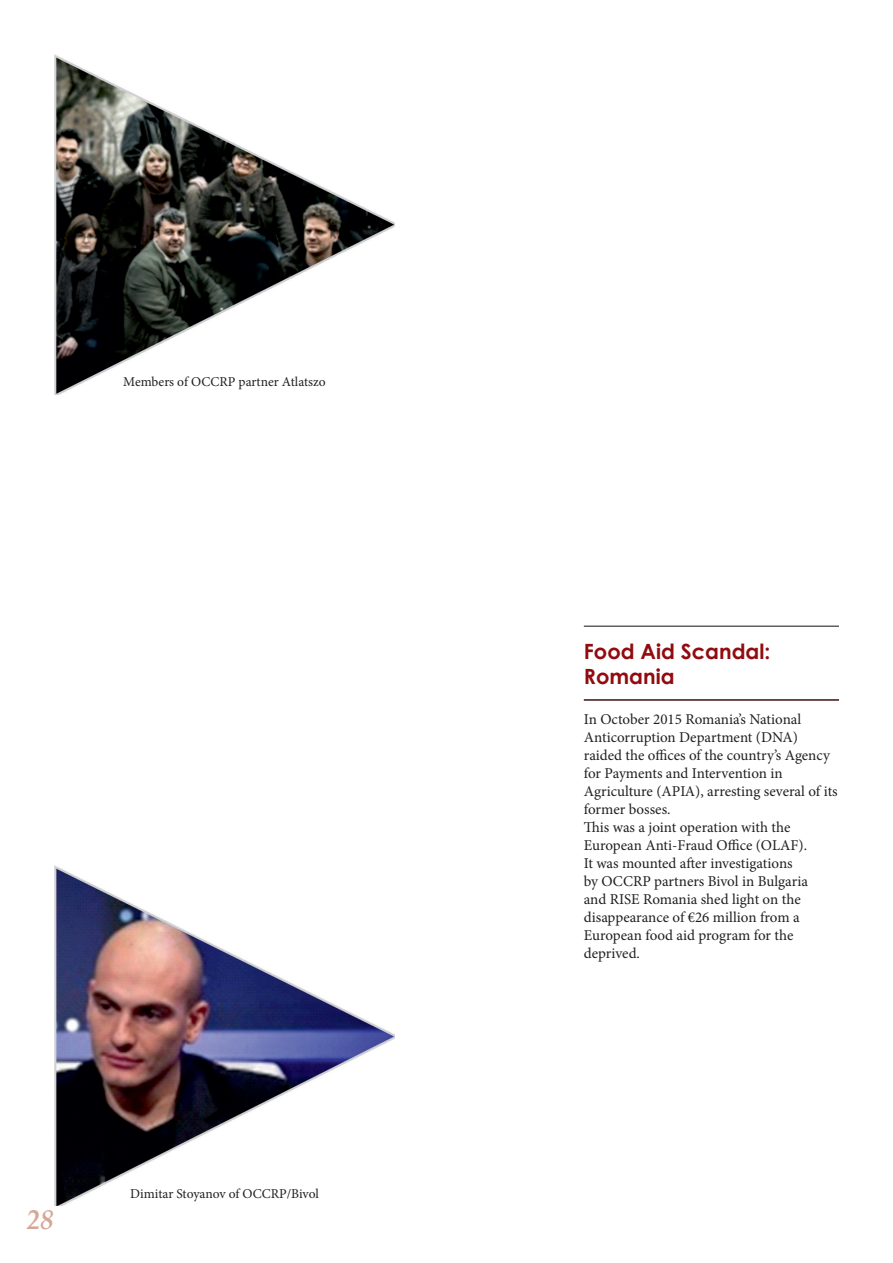
<style>
.page{position:relative;width:893px;height:1263px;background:#fff}
.page>*{position:absolute;margin:0;border:0;box-sizing:border-box;transform-origin:0 0}
.t1{font:italic 700 27px "Book Antiqua";color:#d7a795}
.t2{font:700 21px/25.2px "Century Gothic";color:#910b0f}
.t3{font:15px/18px "Minion Pro";color:#231f20}
.t4{font:13.5px "Minion Pro";color:#231f20}
</style>
<div class="page">
<hr style="left:584px;top:626px;width:255px;height:1px;background:#231f20">
<hr style="left:584px;top:699px;width:255px;height:1px;background:#231f20">
<img style="left:54px;top:866px;width:340px;height:340px">
<img style="left:54px;top:54px;width:340px;height:340px">
<p class="t4" style="left:123px;top:373px;width:204px">Members of OCCRP partner Atlatszo</p>
<h1 class="t1" style="left:27px;top:1201px;width:28px">28</h1>
<p class="t4" style="left:130px;top:1184px;width:190px">Dimitar Stoyanov of OCCRP/Bivol</p>
<h2 class="t2" style="left:584px;top:638px;width:188px">Food Aid Scandal:<br>Romania</h2>
<p class="t3" style="left:584px;top:710px;width:255px">In October 2015 Romania’s National<br>Anticorruption Department (DNA) raided the offices of the country’s Agency for Payments and Intervention in<br>Agriculture (APIA), arresting several of its former bosses.<br>This was a joint operation with the<br>European Anti-Fraud Office (OLAF).<br>It was mounted after investigations<br>by OCCRP partners Bivol in Bulgaria<br>and RISE Romania shed light on the disappearance of €26 million from a<br>European food aid program for the deprived.</p>
</div>
